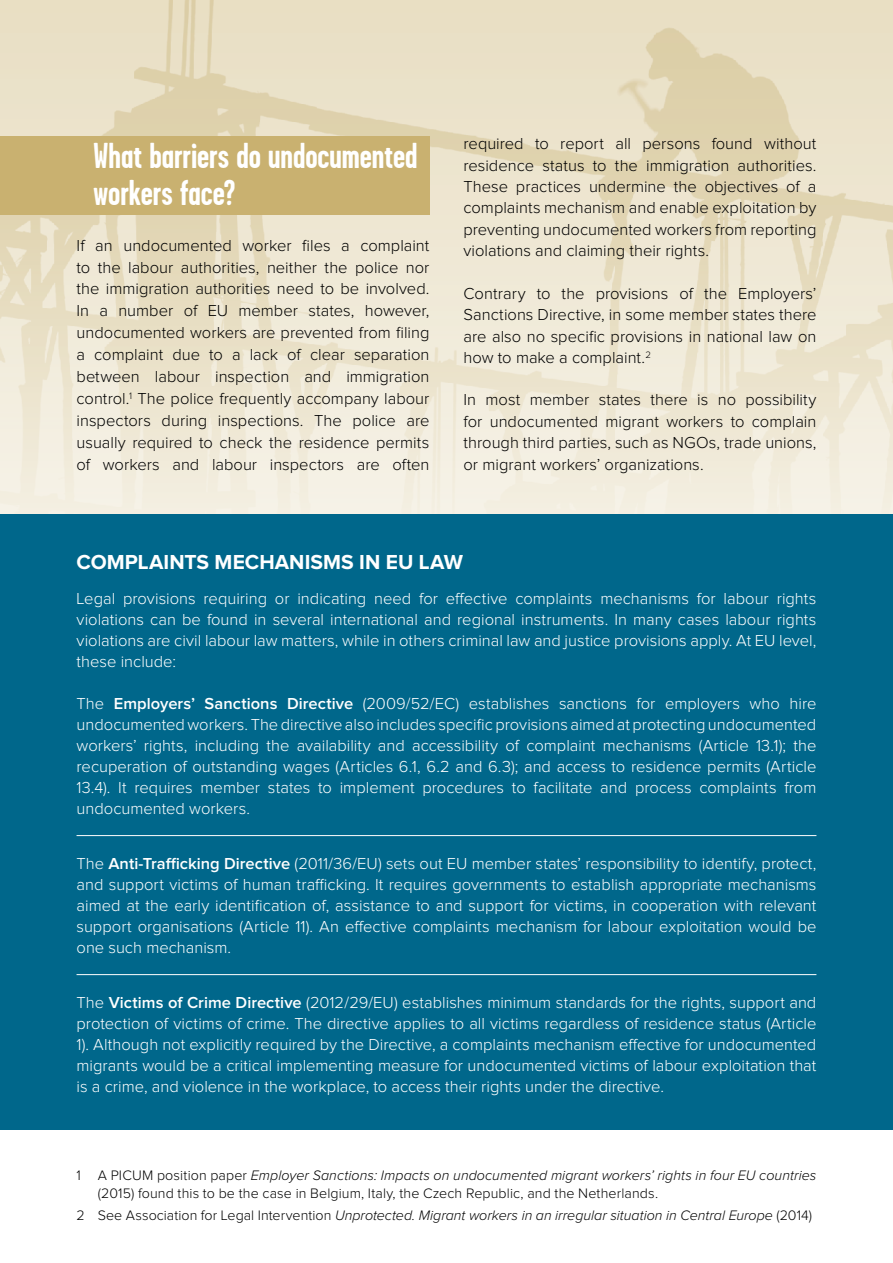
<style>
.page{position:relative;width:893px;height:1263px;background:#fff}
.page>*{position:absolute;margin:0;border:0;box-sizing:border-box;transform-origin:0 0}
.t1{font:700 36px/36.9px "Garage Gothic";letter-spacing:-.005em;color:#fff}
.t2{font:700 21px "Proxima Nova";letter-spacing:.005em;color:#fff}
.t3{font:300 16.5px/21px "Proxima Nova";color:#fff;text-align:justify}
.t4{font:300 16.5px/21.5px "Proxima Nova";color:#000;text-align:justify}
.t5{font:300 14.25px/18px "Proxima Nova";letter-spacing:.01em;color:#000}
.t6{font:italic 300 14.25px "Proxima Nova";color:#000}
.s1{font-weight:600}
.s2{font-style:italic}
.s3{font-style:normal}
</style>
<div class="page">
<img style="left:0;top:0;width:893px;height:514px">
<div style="left:0;top:136px;width:429px;height:79px;background:#c9b170"></div>
<div style="left:0;top:514px;width:893px;height:616px;background:#00678b"></div>
<hr style="left:77px;top:835px;width:739px;height:1px;background:#fff">
<hr style="left:77px;top:974px;width:739px;height:1px;background:#fff">
<h1 class="t1" style="left:94px;top:137px;width:326px">What barriers do undocumented workers face?</h1>
<p class="t4" style="left:77px;top:235px;width:354px;line-height:21.9px">If an undocumented worker files a complaint to the labour authorities, neither the police nor the immigration authorities need to be involved.<br>In a number of EU member states, however, undocumented workers are prevented from filing a complaint due to a lack of clear separation between labour inspection and immigration control.<sup>1</sup> The police frequently accompany labour inspectors during inspections. The police are usually required to check the residence permits of workers and labour inspectors are often</p>
<p class="t4" style="left:463px;top:133px;width:354px">required to report all persons found without residence status to the immigration authorities.<br>These practices undermine the objectives of a complaints mechanism and enable exploitation by preventing undocumented workers from reporting violations and claiming their rights.</p>
<p class="t4" style="left:463px;top:283px;width:354px">Contrary to the provisions of the Employers’ Sanctions Directive, in some member states there are also no specific provisions in national law on how to make a complaint.<sup>2</sup></p>
<p class="t4" style="left:463px;top:390px;width:354px">In most member states there is no possibility for undocumented migrant workers to complain through third parties, such as NGOs, trade unions, or migrant workers’ organizations.</p>
<p class="t2" style="left:77px;top:550px;width:388px">COMPLAINTS MECHANISMS IN EU LAW</p>
<p class="t3" style="left:77px;top:588px;width:741px">Legal provisions requiring or indicating need for effective complaints mechanisms for labour rights violations can be found in several international and regional instruments. In many cases labour rights violations are civil labour law matters, while in others criminal law and justice provisions apply. At EU level, these include:</p>
<p class="t3" style="left:77px;top:693px;width:741px">The <span class="s1">Employers’ Sanctions Directive</span> (2009/52/EC) establishes sanctions for employers who hire undocumented workers. The directive also includes specific provisions aimed at protecting undocumented workers’ rights, including the availability and accessibility of complaint mechanisms (Article 13.1); the recuperation of outstanding wages (Articles 6.1, 6.2 and 6.3); and access to residence permits (Article 13.4). It requires member states to implement procedures to facilitate and process complaints from undocumented workers.</p>
<p class="t3" style="left:77px;top:853px;width:741px">The <span class="s1">Anti-Trafficking Directive</span> (2011/36/EU) sets out EU member states’ responsibility to identify, protect, and support victims of human trafficking. It requires governments to establish appropriate mechanisms aimed at the early identification of, assistance to and support for victims, in cooperation with relevant support organisations (Article 11). An effective complaints mechanism for labour exploitation would be one such mechanism.</p>
<p class="t3" style="left:77px;top:992px;width:741px">The <span class="s1">Victims of Crime Directive</span> (2012/29/EU) establishes minimum standards for the rights, support and protection of victims of crime. The directive applies to all victims regardless of residence status (Article 1). Although not explicitly required by the Directive, a complaints mechanism effective for undocumented migrants would be a critical implementing measure for undocumented victims of labour exploitation that is a crime, and violence in the workplace, to access their rights under the directive.</p>
<p class="t5" style="left:98px;top:1167px;width:720px;text-indent:-21px">1 A PICUM position paper <span class="s2">Employer Sanctions: Impacts on undocumented migrant workers’ rights in four EU countries </span>(2015) found this to be the case in Belgium, Italy, the Czech Republic, and the Netherlands.</p>
<p class="t6" style="left:77px;top:1208px;width:737px"><span class="s3">2 See Association for Legal Intervention</span> Unprotected. Migrant workers in an irregular situation in Central Europe <span class="s3">(2014)</span></p>
</div>
